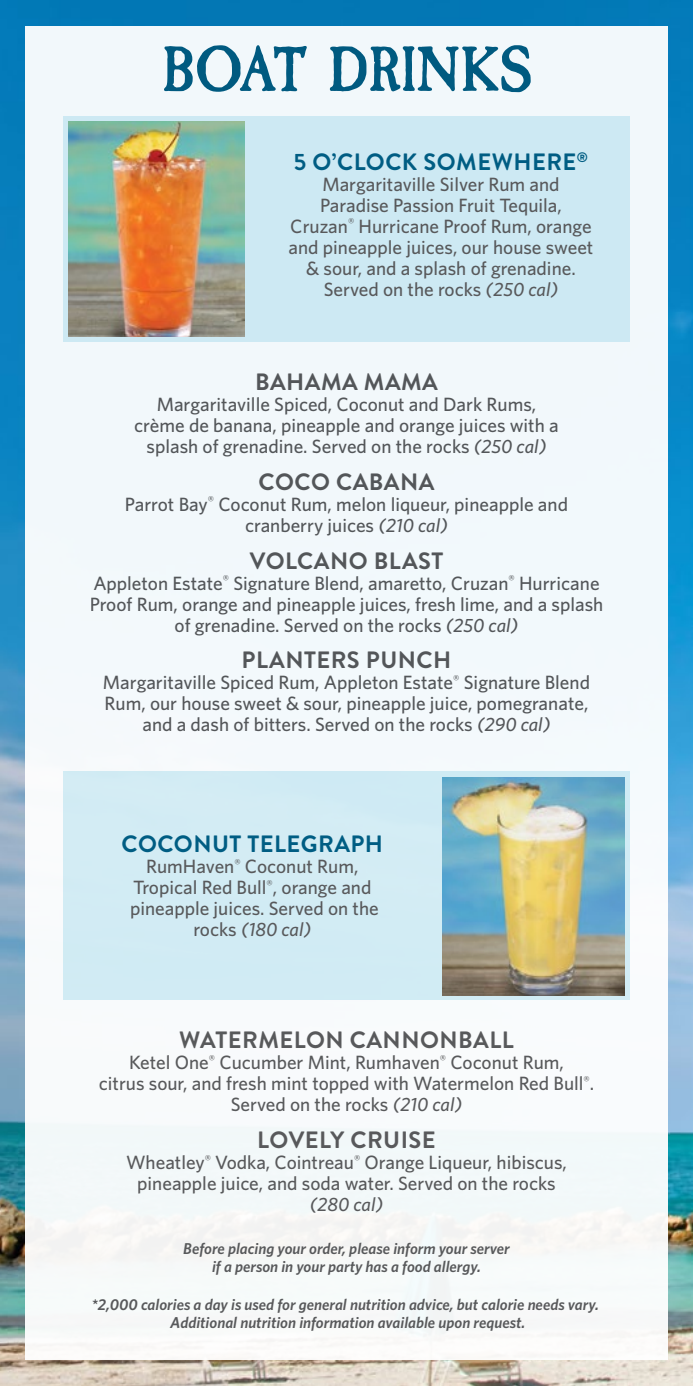
<style>
.page{position:relative;width:693px;height:1386px;background:#fff}
.page>*{position:absolute;margin:0;border:0;box-sizing:border-box;transform-origin:0 0}
.t1{font:700 66.5px "Caslon Antique";color:#005d83}
.t2{font:700 23.62px "Brandon Grotesque";letter-spacing:.02em;color:#58595b}
.t3{font:700 23.62px "Brandon Grotesque";letter-spacing:.02em;color:#005d83}
.t4{font:500 19.25px/21px "Whitney";color:#58595b;text-align:center}
.t5{font:italic 500 19.25px "Whitney";color:#58595b}
.t6{font:italic 600 15.75px/17.5px "Whitney";color:#58595b;text-align:center}
.s1{font-style:italic}
</style>
<div class="page">
<img style="left:0;top:0;width:693px;height:1386px">
<div style="left:25px;top:26px;width:643px;height:1334px;background:#f2f9fb"></div>
<div style="left:63px;top:116px;width:567px;height:225px;background:#cde9f3"></div>
<div style="left:63px;top:771px;width:567px;height:229px;background:#d2ecf4"></div>
<img style="left:68px;top:121px;width:176px;height:215px">
<img style="left:442px;top:777px;width:183px;height:218px">
<h1 class="t1" style="left:161px;top:32px;width:373px">BOAT DRINKS</h1>
<p class="t3" style="left:294px;top:145px;width:296px">5 O’CLOCK SOMEWHERE<sup>®</sup></p>
<p class="t4" style="left:289px;top:173px;width:306px">Margaritaville Silver Rum and Paradise Passion Fruit Tequila, Cruzan<sup>®</sup> Hurricane Proof Rum, orange and pineapple juices, our house sweet &amp; sour, and a splash of grenadine.<br>Served on the rocks <span class="s1">(250 cal)</span></p>
<p class="t2" style="left:255px;top:365px;width:184px">BAHAMA MAMA</p>
<p class="t4" style="left:134px;top:394px;width:426px">Margaritaville Spiced, Coconut and Dark Rums, crème de banana, pineapple and orange juices with a splash of grenadine. Served on the rocks <span class="s1">(250 cal)</span></p>
<p class="t2" style="left:259px;top:465px;width:177px">COCO CABANA</p>
<p class="t4" style="left:125px;top:493px;width:445px">Parrot Bay<sup>®</sup> Coconut Rum, melon liqueur, pineapple and cranberry juices <span class="s1">(210 cal)</span></p>
<p class="t2" style="left:250px;top:544px;width:195px">VOLCANO BLAST</p>
<p class="t4" style="left:90px;top:572px;width:515px">Appleton Estate<sup>®</sup> Signature Blend, amaretto, Cruzan<sup>®</sup> Hurricane<br>Proof Rum, orange and pineapple juices, fresh lime, and a splash of grenadine. Served on the rocks <span class="s1">(250 cal)</span></p>
<p class="t2" style="left:242px;top:644px;width:211px">PLANTERS PUNCH</p>
<p class="t4" style="left:103px;top:672px;width:489px">Margaritaville Spiced Rum, Appleton Estate<sup>®</sup> Signature Blend<br>Rum, our house sweet &amp; sour, pineapple juice, pomegranate, and a dash of bitters. Served on the rocks <span class="s1">(290 cal)</span></p>
<p class="t3" style="left:121px;top:828px;width:263px">COCONUT TELEGRAPH</p>
<p class="t4" style="left:130px;top:856px;width:250px">RumHaven<sup>®</sup> Coconut Rum,<br>Tropical Red Bull<sup>®</sup>, orange and pineapple juices. Served on the rocks <span class="s1">(180 cal)</span></p>
<p class="t2" style="left:179px;top:1024px;width:336px">WATERMELON CANNONBALL</p>
<p class="t4" style="left:99px;top:1052px;width:497px">Ketel One<sup>®</sup> Cucumber Mint, Rumhaven<sup>®</sup> Coconut Rum,<br>citrus sour, and fresh mint topped with Watermelon Red Bull<sup>®</sup>.<br>Served on the rocks <span class="s1">(210 cal)</span></p>
<p class="t2" style="left:257px;top:1124px;width:180px">LOVELY CRUISE</p>
<p class="t4" style="left:126px;top:1152px;width:442px">Wheatley<sup>®</sup> Vodka, Cointreau<sup>®</sup> Orange Liqueur, hibiscus, pineapple juice, and soda water. Served on the rocks</p>
<p class="t5" style="left:310px;top:1192px;width:75px">(280 cal)</p>
<p class="t6" style="left:183px;top:1240px;width:328px">Before placing your order, please inform your server if a person in your party has a food allergy.</p>
<p class="t6" style="left:91px;top:1296px;width:509px">*2,000 calories a day is used for general nutrition advice, but calorie needs vary.<br>Additional nutrition information available upon request.</p>
</div>
